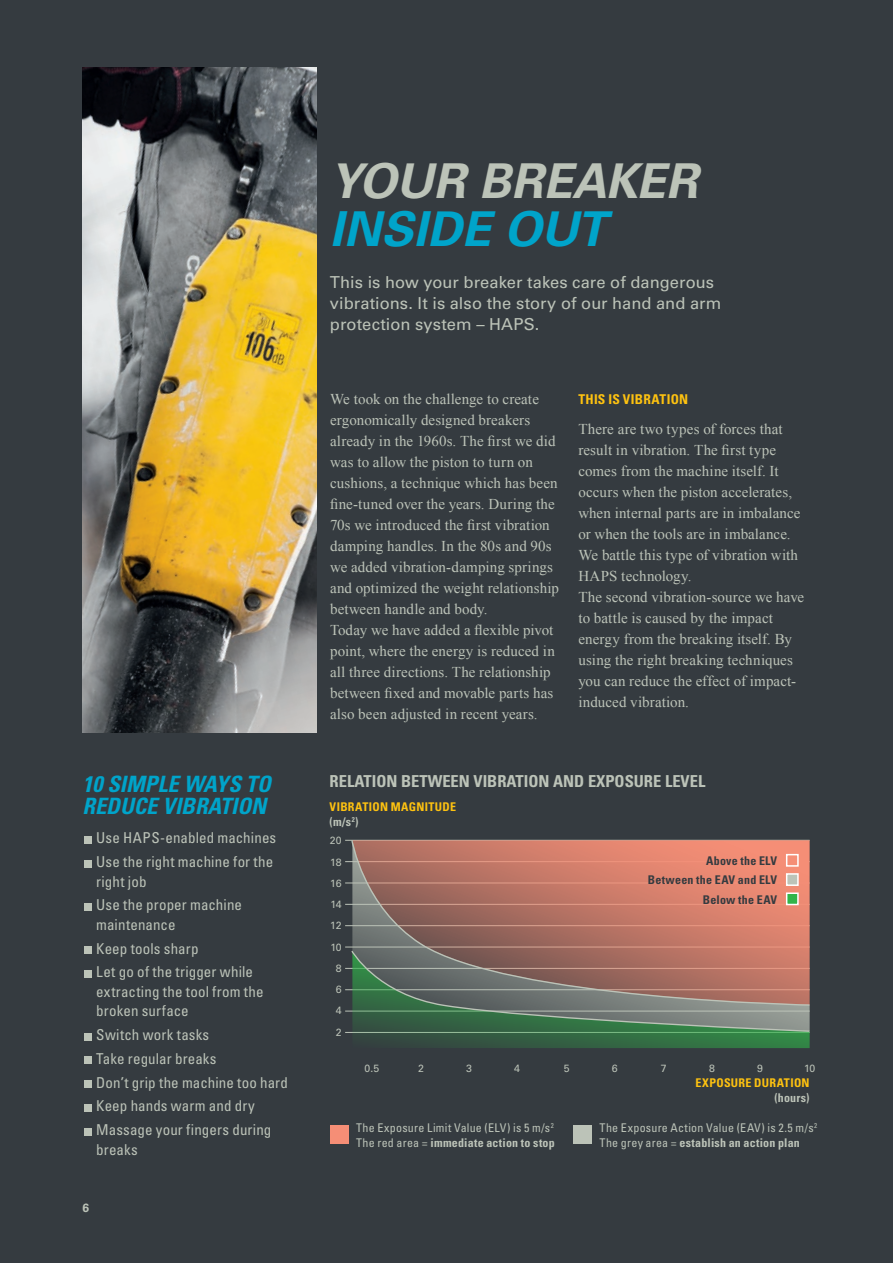
<style>
.page{position:relative;width:893px;height:1263px;background:#353b40}
.page>*{position:absolute;margin:0;border:0;box-sizing:border-box;transform-origin:0 0}
.t1{font:italic 700 48px "Univers";letter-spacing:-.01em;color:#bcc3b8}
.t2{font:italic 700 48px "Univers";letter-spacing:.005em;color:#00a4ca}
.t3{font:italic 700 condensed 22.5px/22.5px "Univers";color:#00a4ca}
.t4{font:16.5px/21px "Univers";color:#bcc3b8}
.t5{font:700 condensed 16.5px "Univers";color:#bcc3b8}
.t6{font:15px/21px "Times New Roman";letter-spacing:.005em;color:#bcc3b8}
.t7{font:condensed 15px/23.7px "Univers";letter-spacing:.01em;color:#bcc3b8}
.t8{font:700 condensed 13.5px "Univers";letter-spacing:.015em;color:#fec210}
.t9{font:condensed 12px/15px "Univers";letter-spacing:.02em;color:#bcc3b8}
.t10{font:700 condensed 12px/19.2px "Univers";letter-spacing:.015em;color:#353b40;text-align:right}
.t11{font:700 condensed 12px/15px "Univers";letter-spacing:.025em;color:#fec210}
.t12{font:700 condensed 12px "Univers";letter-spacing:.02em;color:#bcc3b8}
.t13{font:700 12px "Univers";color:#bcc3b8}
.t14{font:10.5px/21.3px "Univers";letter-spacing:-.015em;color:#bcc3b8;text-align:center}
.s1{color:#bcc3b8}
.s2{font-weight:700}
</style>
<div class="page">
<img style="left:82px;top:67px;width:235px;height:666px">
<hr style="left:345px;top:1032px;width:465px;height:1px;background:#bcc3b8">
<hr style="left:345px;top:1011px;width:465px;height:1px;background:#bcc3b8">
<hr style="left:345px;top:989px;width:465px;height:1px;background:#bcc3b8">
<hr style="left:345px;top:968px;width:465px;height:1px;background:#bcc3b8">
<hr style="left:345px;top:947px;width:465px;height:1px;background:#bcc3b8">
<hr style="left:345px;top:925px;width:465px;height:1px;background:#bcc3b8">
<hr style="left:345px;top:904px;width:465px;height:1px;background:#bcc3b8">
<hr style="left:345px;top:861px;width:465px;height:1px;background:#bcc3b8">
<hr style="left:345px;top:883px;width:465px;height:1px;background:#bcc3b8">
<hr style="left:345px;top:840px;width:465px;height:1px;background:#bcc3b8">
<svg style="left:351px;top:1006px;width:459px;height:42px;background:#4d7459"></svg>
<svg style="left:351px;top:839px;width:459px;height:167px;background:#ac7769"></svg>
<div style="left:330px;top:1126px;width:18px;height:18px;background:#f58e76"></div>
<div style="left:573px;top:1126px;width:19px;height:18px;background:#bcc3b8"></div>
<svg style="left:785px;top:853px;width:14px;height:53px"></svg>
<div style="left:84px;top:836px;width:7px;height:7px;background:#bcc3b8"></div>
<div style="left:84px;top:860px;width:7px;height:7px;background:#bcc3b8"></div>
<div style="left:84px;top:903px;width:7px;height:7px;background:#bcc3b8"></div>
<div style="left:84px;top:946px;width:7px;height:7px;background:#bcc3b8"></div>
<div style="left:84px;top:970px;width:7px;height:7px;background:#bcc3b8"></div>
<div style="left:84px;top:1033px;width:7px;height:7px;background:#bcc3b8"></div>
<div style="left:84px;top:1057px;width:7px;height:7px;background:#bcc3b8"></div>
<div style="left:84px;top:1080px;width:7px;height:7px;background:#bcc3b8"></div>
<div style="left:84px;top:1104px;width:7px;height:7px;background:#bcc3b8"></div>
<div style="left:84px;top:1128px;width:7px;height:7px;background:#bcc3b8"></div>
<h2 class="t3" style="left:82px;top:772px;width:190px">10 SIMPLE WAYS TO<br>REDUCE VIBRATION</h2>
<p class="t7" style="left:96px;top:826px;width:182px">Use HAPS-enabled machines<br>Use the right machine for the</p>
<p class="t7" style="left:96px;top:869px;width:147px">right job<br>Use the proper machine</p>
<p class="t7" style="left:96px;top:912px;width:158px">maintenance<br>Keep tools sharp<br>Let go of the trigger while</p>
<p class="t7" style="left:96px;top:981px;width:169px;line-height:19.5px">extracting the tool from the broken surface</p>
<p class="t7" style="left:96px;top:1023px;width:193px">Switch work tasks<br>Take regular breaks<br>Don’t grip the machine too hard<br>Keep hands warm and dry<br>Massage your fingers during</p>
<p class="t7" style="left:96px;top:1137px;width:43px">breaks</p>
<p class="t13" style="left:82px;top:1201px;width:8px">6</p>
<h1 class="t1" style="left:330px;top:153px;width:369px">YOUR BREAKER</h1>
<h1 class="t2" style="left:330px;top:201px;width:278px">INSIDE OUT</h1>
<p class="t4" style="left:330px;top:271px;width:393px">This is how your breaker takes care of dangerous vibrations. It is also the story of our hand and arm protection system – HAPS.</p>
<p class="t6" style="left:330px;top:388px;width:231px">We took on the challenge to create ergonomically designed breakers already in the 1960s. The first we did was to allow the piston to turn on cushions, a technique which has been fine-tuned over the years. During the 70s we introduced the first vibration damping handles. In the 80s and 90s we added vibration-damping springs and optimized the weight relationship between handle and body.<br>Today we have added a flexible pivot point, where the energy is reduced in all three directions. The relationship between fixed and movable parts has also been adjusted in recent years.</p>
<p class="t8" style="left:578px;top:391px;width:111px">THIS IS VIBRATION</p>
<p class="t6" style="left:578px;top:418px;width:227px">There are two types of forces that result in vibration. The first type comes from the machine itself. It occurs when the piston accelerates, when internal parts are in imbalance or when the tools are in imbalance.<br>We battle this type of vibration with<br>HAPS technology.<br>The second vibration-source we have to battle is caused by the impact energy from the breaking itself. By using the right breaking techniques you can reduce the effect of impact&shy;induced vibration.</p>
<p class="t5" style="left:330px;top:771px;width:377px">RELATION BETWEEN VIBRATION AND EXPOSURE LEVEL</p>
<p class="t11" style="left:330px;top:799px;width:128px">VIBRATION MAGNITUDE <span class="s1">(m/s</span><sup>2</sup><span class="s1">)</span></p>
<p class="t14" style="left:330px;top:830px;width:13px">20<br>18<br>16<br>14<br>12<br>10<br>8<br>6<br>4<br>2</p>
<p class="t10" style="left:648px;top:851px;width:131px">Above the ELV<br>Between the EAV and ELV<br>Below the EAV</p>
<p class="t14" style="left:365px;top:1057px;width:16px">0.5</p>
<p class="t14" style="left:418px;top:1057px;width:7px">2</p>
<p class="t14" style="left:466px;top:1057px;width:7px">3</p>
<p class="t14" style="left:514px;top:1057px;width:7px">4</p>
<p class="t14" style="left:564px;top:1057px;width:7px">5</p>
<p class="t14" style="left:612px;top:1057px;width:7px">6</p>
<p class="t14" style="left:661px;top:1057px;width:7px">7</p>
<p class="t14" style="left:709px;top:1057px;width:7px">8</p>
<p class="t14" style="left:757px;top:1057px;width:7px">9</p>
<p class="t14" style="left:804px;top:1057px;width:13px">10</p>
<p class="t11" style="left:695px;top:1075px;width:116px">EXPOSURE DURATION</p>
<p class="t12" style="left:774px;top:1091px;width:37px">(hours)</p>
<p class="t9" style="left:356px;top:1120px;width:200px">The Exposure Limit Value (ELV) is 5 m/s<sup>2<br></sup>The red area = <span class="s2">immediate action to stop</span></p>
<p class="t9" style="left:600px;top:1120px;width:219px">The Exposure Action Value (EAV) is 2.5 m/s<sup>2<br></sup>The grey area = <span class="s2">establish an action plan</span></p>
</div>
